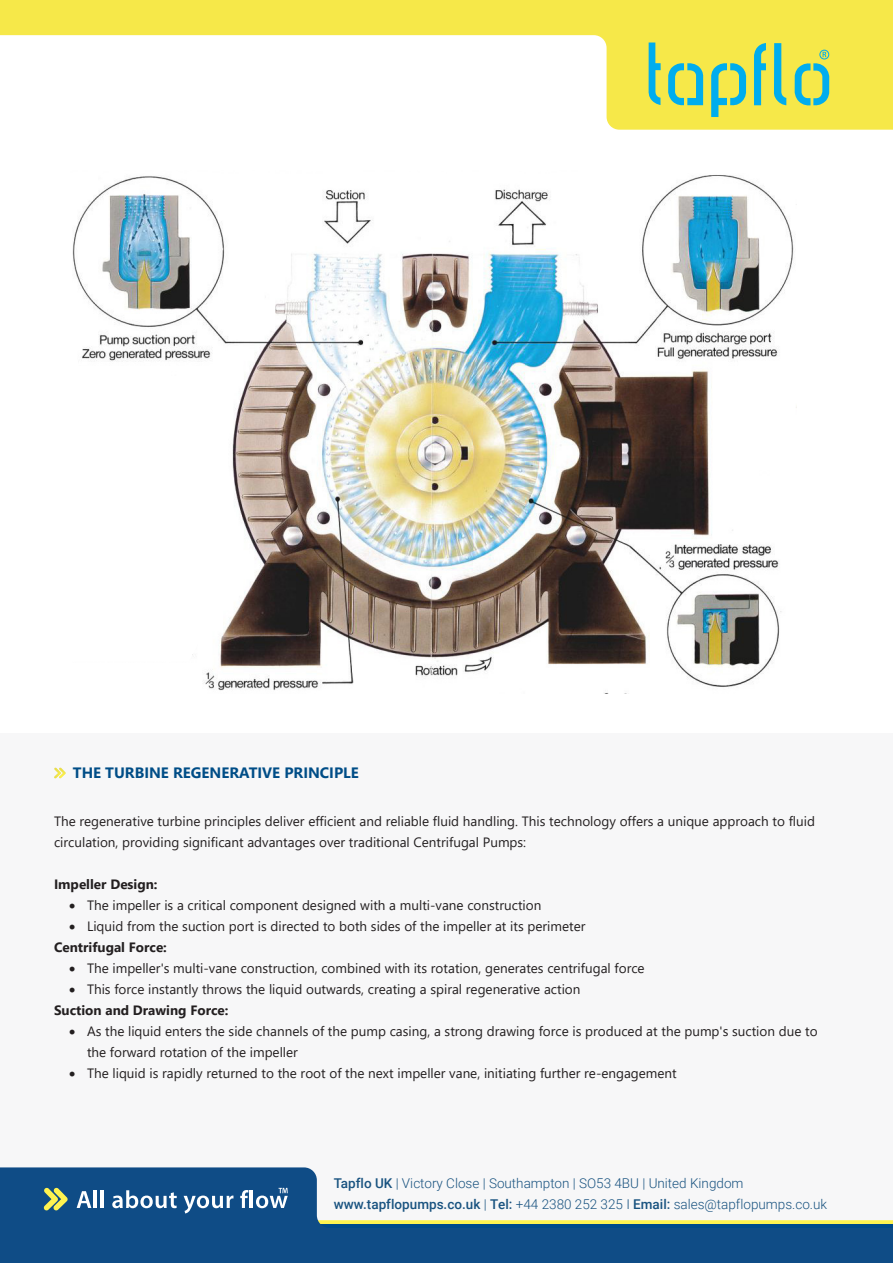
<style>
.page{position:relative;width:893px;height:1263px;background:#fff}
.page>*{position:absolute;margin:0;border:0;box-sizing:border-box;transform-origin:0 0}
.t1{font:700 15px "Segoe UI";color:#004d87}
.t2{font:13.5px/21px "Segoe UI";color:#231f20}
.t3{font:300 13.5px/21px "Roboto";color:#195380}
.t4{font:700 13.5px "Segoe UI";color:#231f20}
.s1{font-weight:700}
.s2{font-weight:500}
</style>
<div class="page">
<div style="left:0;top:734px;width:893px;height:529px;background:#f7f7f8"></div>
<div style="left:51px;top:765px;width:15px;height:14px;background:#231f20;opacity:.1"></div>
<img style="left:72px;top:175px;width:722px;height:519px">
<svg style="left:72px;top:375px;width:144px;height:287px"></svg>
<svg style="left:0;top:0;width:893px;height:130px"></svg>
<svg style="left:648px;top:43px;width:181px;height:74px;background:#b1d776"></svg>
<svg style="left:0;top:1167px;width:893px;height:96px;fill:#0f4c86"></svg>
<svg style="left:44px;top:1187px;width:24px;height:24px"></svg>
<svg style="left:77px;top:1191px;width:14px;height:17px"></svg>
<svg style="left:256px;top:1188px;width:32px;height:20px"></svg>
<hr style="left:94px;top:1190px;width:3px;height:18px;background:#fff">
<hr style="left:101px;top:1190px;width:3px;height:18px;background:#fff">
<svg style="left:112px;top:1190px;width:65px;height:18px"></svg>
<svg style="left:184px;top:1195px;width:49px;height:18px"></svg>
<svg style="left:240px;top:1190px;width:8px;height:18px"></svg>
<hr style="left:250px;top:1190px;width:3px;height:18px;background:#fff">
<p class="t1" style="left:73px;top:759px;width:287px">THE TURBINE REGENERATIVE PRINCIPLE</p>
<p class="t2" style="left:54px;top:809px;width:762px">The regenerative turbine principles deliver efficient and reliable fluid handling. This technology offers a unique approach to fluid circulation, providing significant advantages over traditional Centrifugal Pumps:</p>
<p class="t4" style="left:54px;top:871px;width:105px">Impeller Design:</p>
<p class="t2" style="left:69px;top:893px;width:474px">• The impeller is a critical component designed with a multi-vane construction</p>
<p class="t2" style="left:54px;top:914px;width:533px;text-indent:15px">• Liquid from the suction port is directed to both sides of the impeller at its perimeter<br><span class="s1">Centrifugal Force:</span></p>
<p class="t2" style="left:69px;top:956px;width:577px">• The impeller's multi-vane construction, combined with its rotation, generates centrifugal force</p>
<p class="t2" style="left:54px;top:977px;width:528px;text-indent:15px">• This force instantly throws the liquid outwards, creating a spiral regenerative action<br><span class="s1">Suction and Drawing Force:</span></p>
<p class="t2" style="left:87px;top:1019px;width:732px;text-indent:-18px">• As the liquid enters the side channels of the pump casing, a strong drawing force is produced at the pump's suction due to the forward rotation of the impeller</p>
<p class="t2" style="left:69px;top:1061px;width:609px">• The liquid is rapidly returned to the root of the next impeller vane, initiating further re-engagement</p>
<p class="t3" style="left:334px;top:1172px;width:495px"><span class="s2">Tapflo UK</span> | Victory Close | Southampton | SO53 4BU | United Kingdom <span class="s2">www.tapflopumps.co.uk</span> | <span class="s2">Tel:</span> +44 2380 252 325 I <span class="s2">Email:</span> sales@tapflopumps.co.uk</p>
</div>
